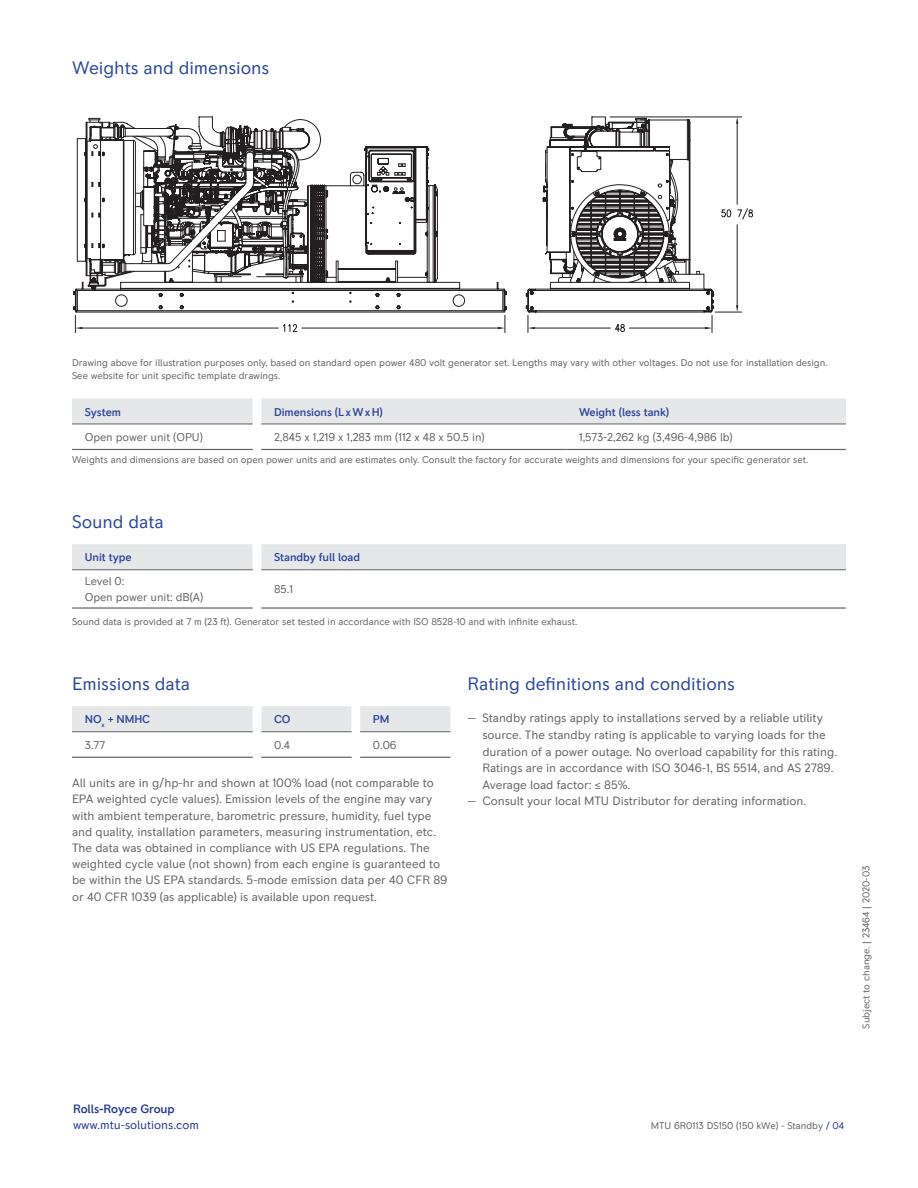
<style>
.page{position:relative;width:918px;height:1188px;background:#fff}
.page>*{position:absolute;margin:0;border:0;box-sizing:border-box;transform-origin:0 0}
.Subheadline_REG_LA_G{font:18px "RR Pioneer";letter-spacing:-.005em;color:#28469d}
.Subheadline_REG_LA_B{font:18px "RR Pioneer";letter-spacing:-.005em;color:#28469d}
.Copy_REG_LA_Grey4_8{font:12px/16.2px "RR Pioneer";letter-spacing:-.005em;color:#636366}
.t1{font:12px "RR Pioneer";letter-spacing:-.005em;color:#21378f}
.t2{font:500 12px "RR Pioneer";letter-spacing:-.01em;color:#21378f}
.Label_REG_LA_NOGRID{font:11.25px "RR Pioneer";letter-spacing:-.005em;color:#636366}
.Label_Med_LA_NOGRID{font:500 11.25px "RR Pioneer";letter-spacing:-.005em;color:#28469d}
.Footer_REG_Li_Grey4{font:9.75px/12.6px "RR Pioneer";letter-spacing:-.005em;color:#636366}
.s1{color:#21378f}
</style>
<div class="page">
<svg style="left:72px;top:398px;width:774px;height:51px"></svg>
<hr style="left:72px;top:424px;width:181px;height:1px;background:#636366">
<hr style="left:261px;top:424px;width:305px;height:1px;background:#636366">
<hr style="left:566px;top:424px;width:280px;height:1px;background:#636366">
<hr style="left:72px;top:449px;width:181px;height:1px;background:#636366">
<hr style="left:261px;top:449px;width:305px;height:1px;background:#636366">
<hr style="left:566px;top:449px;width:280px;height:1px;background:#636366">
<div style="left:72px;top:544px;width:774px;height:27px;background:#e6e7e9"></div>
<hr style="left:72px;top:569px;width:181px;height:1px;background:#636366">
<hr style="left:261px;top:569px;width:585px;height:1px;background:#636366">
<hr style="left:72px;top:607px;width:181px;height:2px;background:#636366">
<hr style="left:261px;top:607px;width:585px;height:2px;background:#636366">
<svg style="left:72px;top:706px;width:378px;height:51px"></svg>
<hr style="left:72px;top:731px;width:181px;height:1px;background:#636366">
<hr style="left:261px;top:731px;width:91px;height:1px;background:#636366">
<hr style="left:360px;top:731px;width:90px;height:1px;background:#636366">
<hr style="left:72px;top:757px;width:181px;height:1px;background:#636366">
<hr style="left:261px;top:757px;width:91px;height:1px;background:#636366">
<hr style="left:360px;top:757px;width:90px;height:1px;background:#636366">
<svg style="left:77px;top:122px;width:110px;height:187px"></svg>
<hr style="left:82px;top:328px;width:196px;height:1px;background:#231f20">
<svg style="left:75px;top:315px;width:7px;height:18px"></svg>
<svg style="left:187px;top:117px;width:339px;height:215px"></svg>
<svg style="left:526px;top:117px;width:227px;height:216px"></svg>
<p class="Subheadline_REG_LA_B" style="left:72px;top:58px;width:199px">Weights and dimensions</p>
<p class="Footer_REG_Li_Grey4" style="left:72px;top:356px;width:757px">Drawing above for illustration purposes only, based on standard open power 480 volt generator set. Lengths may vary with other voltages. Do not use for installation design.<br>See website for unit specific template drawings.</p>
<p class="Label_Med_LA_NOGRID" style="left:85px;top:405px;width:38px">System</p>
<p class="Label_Med_LA_NOGRID" style="left:274px;top:405px;width:110px">Dimensions (LxWxH)</p>
<p class="Label_Med_LA_NOGRID" style="left:579px;top:405px;width:92px">Weight (less tank)</p>
<p class="Label_REG_LA_NOGRID" style="left:85px;top:431px;width:120px">Open power unit (OPU)</p>
<p class="Label_REG_LA_NOGRID" style="left:274px;top:431px;width:212px">2,845 x 1,219 x 1,283 mm (112 x 48 x 50.5 in)</p>
<p class="Label_REG_LA_NOGRID" style="left:579px;top:431px;width:155px">1,573-2,262 kg (3,496-4,986 lb)</p>
<p class="Footer_REG_Li_Grey4" style="left:72px;top:454px;width:738px">Weights and dimensions are based on open power units and are estimates only. Consult the factory for accurate weights and dimensions for your specific generator set.</p>
<p class="Subheadline_REG_LA_G" style="left:72px;top:511px;width:93px">Sound data</p>
<p class="Label_Med_LA_NOGRID" style="left:85px;top:551px;width:48px">Unit type</p>
<p class="Label_Med_LA_NOGRID" style="left:274px;top:551px;width:88px">Standby full load</p>
<p class="Label_REG_LA_NOGRID" style="left:85px;top:575px;width:41px">Level 0:</p>
<p class="Label_REG_LA_NOGRID" style="left:85px;top:591px;width:120px">Open power unit: dB(A)</p>
<p class="Label_REG_LA_NOGRID" style="left:274px;top:583px;width:20px">85.1</p>
<p class="Footer_REG_Li_Grey4" style="left:72px;top:616px;width:507px">Sound data is provided at 7 m (23 ft). Generator set tested in accordance with ISO 8528-10 and with infinite exhaust.</p>
<p class="Subheadline_REG_LA_G" style="left:72px;top:673px;width:120px">Emissions data</p>
<p class="Label_Med_LA_NOGRID" style="left:85px;top:713px;width:67px">NO<sub>x</sub> + NMHC</p>
<p class="Label_Med_LA_NOGRID" style="left:274px;top:713px;width:18px">CO</p>
<p class="Label_Med_LA_NOGRID" style="left:373px;top:713px;width:18px">PM</p>
<p class="Label_REG_LA_NOGRID" style="left:85px;top:738px;width:22px">3.77</p>
<p class="Label_REG_LA_NOGRID" style="left:274px;top:738px;width:18px">0.4</p>
<p class="Label_REG_LA_NOGRID" style="left:373px;top:738px;width:25px">0.06</p>
<p class="Copy_REG_LA_Grey4_8" style="left:72px;top:775px;width:377px">All units are in g/hp-hr and shown at 100% load (not comparable to EPA weighted cycle values). Emission levels of the engine may vary with ambient temperature, barometric pressure, humidity, fuel type and quality, installation parameters, measuring instrumentation, etc.<br>The data was obtained in compliance with US EPA regulations. The weighted cycle value (not shown) from each engine is guaranteed to be within the US EPA standards. 5-mode emission data per 40 CFR 89 or 40 CFR 1039 (as applicable) is available upon request.</p>
<p class="Subheadline_REG_LA_G" style="left:468px;top:673px;width:269px">Rating definitions and conditions</p>
<p class="Copy_REG_LA_Grey4_8" style="left:468px;top:710px;width:360px;text-align:right">— Standby ratings apply to installations served by a reliable utility source. The standby rating is applicable to varying loads for the</p>
<p class="Copy_REG_LA_Grey4_8" style="left:482px;top:744px;width:356px">duration of a power outage. No overload capability for this rating.<br>Ratings are in accordance with ISO 3046-1, BS 5514, and AS 2789.<br>Average load factor: ≤ 85%.</p>
<p class="Copy_REG_LA_Grey4_8" style="left:468px;top:793px;width:340px">— Consult your local MTU Distributor for derating information.</p>
<p class="Footer_REG_Li_Grey4" style="left:860px;top:1029px;width:164px;rotate:-90deg">Subject to change. | 23464 | 2020-03</p>
<p class="t2" style="left:73px;top:1101px;width:103px">Rolls-Royce Group</p>
<p class="t1" style="left:73px;top:1118px;width:128px">www.mtu-solutions.com</p>
<p class="Footer_REG_Li_Grey4" style="left:651px;top:1119px;width:195px">MTU 6R0113 DS150 (150 kWe) - Standby <span class="s1">/ 04</span></p>
</div>
